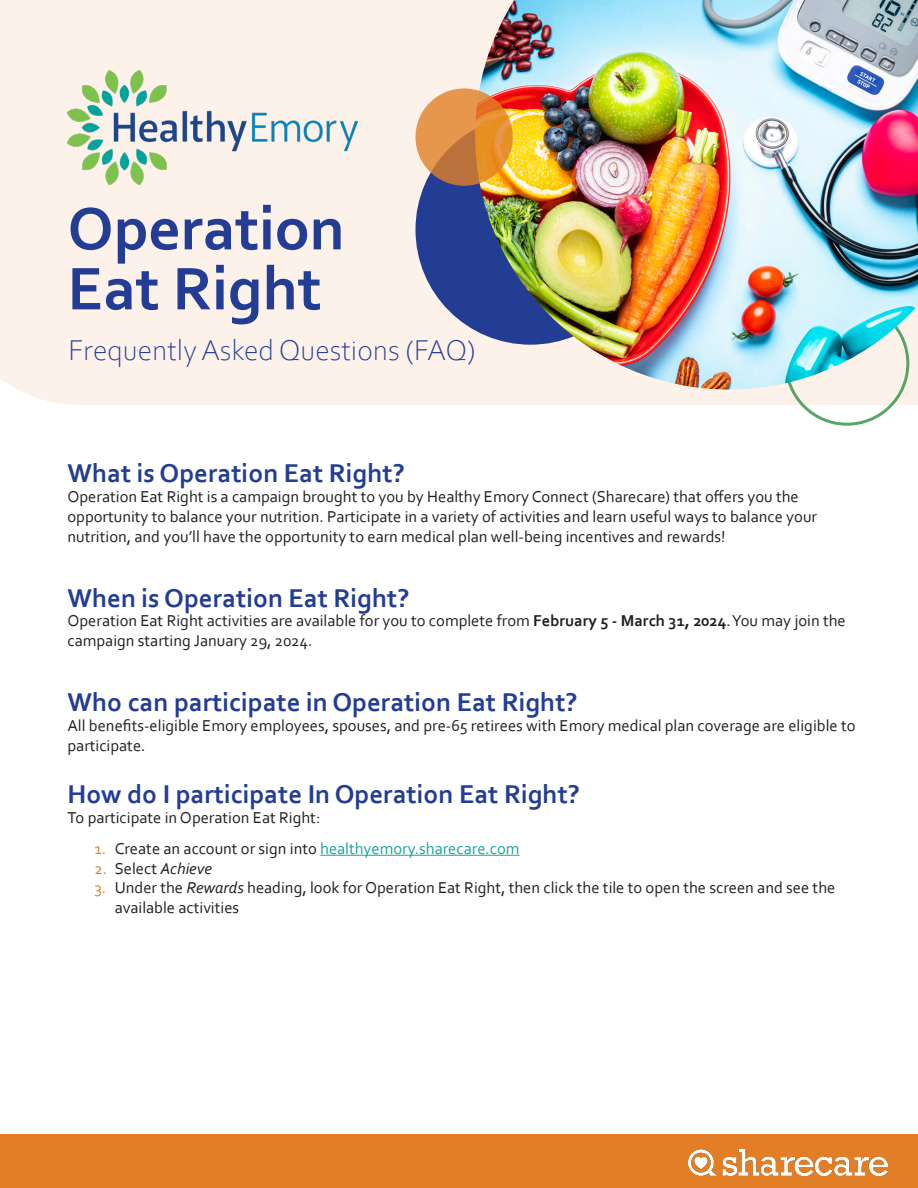
<style>
.page{position:relative;width:918px;height:1188px;background:#fff}
.page>*{position:absolute;margin:0;border:0;box-sizing:border-box;transform-origin:0 0}
.t1{font:700 63px/60px "Corbel";color:#233d95}
.Sub-title{font:300 30px "Corbel";color:#233d95}
.body{font:700 27px "Corbel";color:#233d95}
.body-2{font:16.5px/19.8px "Corbel";color:#231f20}
.t2{font:16.5px "Corbel";color:#1ca29c}
.t3{font:italic 16.5px "Corbel";color:#231f20}
.s1{font-weight:700}
.s2{color:#e27f26}
.s3{color:#231f20}
.s4{font-style:normal;color:#e27f26}
.s5{font-style:normal}
.s6{font-style:italic}
</style>
<div class="page">
<div style="left:0;top:0;width:918px;height:405px;background:#fcf2e9"></div>
<img style="left:68px;top:70px;width:289px;height:114px">
<hr style="left:320px;top:855px;width:200px;height:1px;background:#1ca29c">
<div style="left:415px;top:115px;width:231px;height:230px;background:#233d95;border-radius:50%"></div>
<img style="left:475px;top:0;width:443px;height:390px">
<svg style="left:415px;top:88px;width:98px;height:98px;background:#dc8b3f"></svg>
<div style="left:0;top:1134px;width:918px;height:54px;background:#e27f26"></div>
<img style="left:688px;top:1150px;width:200px;height:26px">
<p class="t1" style="left:68px;top:197px;width:279px">Operation<br>Eat Right</p>
<p class="Sub-title" style="left:69px;top:330px;width:409px">Frequently Asked Questions (FAQ)</p>
<p class="body" style="left:68px;top:457px;width:339px">What is Operation Eat Right?</p>
<p class="body-2" style="left:68px;top:486px;width:751px">Operation Eat Right is a campaign brought to you by Healthy Emory Connect (Sharecare) that offers you the opportunity to balance your nutrition. Participate in a variety of activities and learn useful ways to balance your nutrition, and you’ll have the opportunity to earn medical plan well-being incentives and rewards!</p>
<p class="body" style="left:68px;top:581px;width:344px">When is Operation Eat Right?</p>
<p class="body-2" style="left:68px;top:611px;width:780px">Operation Eat Right activities are available for you to complete from <span class="s1">February 5 - March 31, 2024</span>. You may join the campaign starting January 29, 2024.</p>
<p class="body" style="left:68px;top:685px;width:512px">Who can participate in Operation Eat Right?</p>
<p class="body-2" style="left:68px;top:715px;width:790px">All benefits-eligible Emory employees, spouses, and pre-65 retirees with Emory medical plan coverage are eligible to participate.</p>
<p class="body" style="left:68px;top:777px;width:514px">How do I participate In Operation Eat Right?</p>
<p class="body-2" style="left:68px;top:807px;width:254px">To participate in Operation Eat Right:</p>
<p class="t2" style="left:94px;top:838px;width:427px"><span class="s2">1.</span> <span class="s3">Create an account or sign into</span> healthyemory.sharecare.com</p>
<p class="t3" style="left:94px;top:858px;width:119px"><span class="s4">2.</span> <span class="s5">Select</span> Achieve</p>
<p class="body-2" style="left:115px;top:878px;width:722px;text-indent:-20px"><span class="s2">3.</span> Under the <span class="s6">Rewards</span> heading, look for Operation Eat Right, then click the tile to open the screen and see the available activities</p>
</div>
